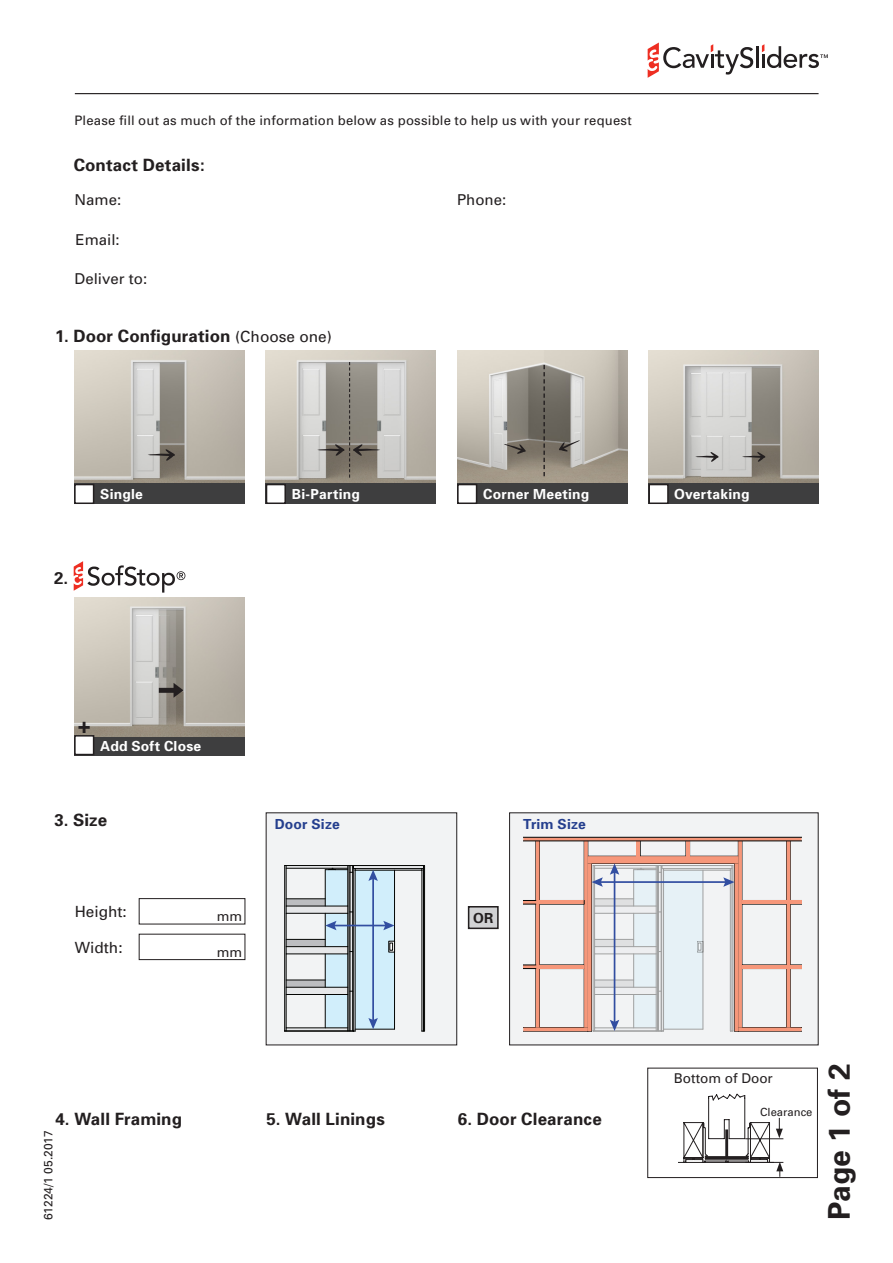
<style>
.page{position:relative;width:893px;height:1263px;background:#fff}
.page>*{position:absolute;margin:0;border:0;box-sizing:border-box;transform-origin:0 0}
.t1{font:700 30px "Univers";color:#231f20}
.t2{font:700 23.1px "Univers";color:#231f20}
.t3{font:700 16.95px "Univers";letter-spacing:.01em;color:#231f20}
.t4{font:15.45px "Univers";color:#231f20}
.t5{font:15px "Univers";color:#231f20}
.t6{font:700 13.8px "Univers";letter-spacing:.02em;color:#fff}
.t7{font:700 13.8px "Univers";letter-spacing:.01em;color:#253f8e}
.t8{font:700 13.8px "Univers";color:#231f20}
.t9{font:13.5px "Univers";color:#231f20}
.t10{font:13.05px "Univers";letter-spacing:.015em;color:#231f20}
.t11{font:12px "Univers";color:#231f20}
.t12{font:11.25px "Univers";color:#231f20}
.s1{font-weight:400;font-size:15.45px}
</style>
<div class="page">
<img style="left:457px;top:351px;width:170px;height:133px">
<img style="left:648px;top:351px;width:171px;height:133px">
<img style="left:266px;top:351px;width:170px;height:133px">
<img style="left:74px;top:351px;width:170px;height:133px">
<div style="left:74px;top:484px;width:170px;height:20px;background:#3e3e3f"></div>
<div style="left:74px;top:736px;width:170px;height:19px;background:#3e3e3f"></div>
<div style="left:266px;top:484px;width:170px;height:20px;background:#3e3e3f"></div>
<div style="left:457px;top:484px;width:170px;height:20px;background:#3e3e3f"></div>
<div style="left:648px;top:484px;width:171px;height:20px;background:#3e3e3f"></div>
<img style="left:74px;top:598px;width:170px;height:139px">
<svg style="left:148px;top:449px;width:27px;height:12px"></svg>
<svg style="left:317px;top:362px;width:63px;height:116px;background:#928e86"></svg>
<svg style="left:559px;top:440px;width:21px;height:12px"></svg>
<svg style="left:503px;top:444px;width:23px;height:10px"></svg>
<svg style="left:543px;top:365px;width:2px;height:111px"></svg>
<svg style="left:695px;top:452px;width:24px;height:10px"></svg>
<svg style="left:742px;top:452px;width:23px;height:10px"></svg>
<hr style="left:756px;top:46px;width:3px;height:22px;background:#231f20">
<svg style="left:648px;top:43px;width:105px;height:35px"></svg>
<svg style="left:762px;top:44px;width:66px;height:24px"></svg>
<svg style="left:74px;top:561px;width:111px;height:32px"></svg>
<hr style="left:75px;top:93px;width:744px;height:1px;background:#231f20">
<div style="left:75px;top:484px;width:19px;height:19px;background:#fff"></div>
<div style="left:74px;top:484px;width:20px;height:20px;border:2px solid #231f20"></div>
<div style="left:266px;top:484px;width:19px;height:19px;background:#fff"></div>
<div style="left:266px;top:484px;width:20px;height:20px;border:2px solid #231f20"></div>
<div style="left:458px;top:484px;width:19px;height:19px;background:#fff"></div>
<div style="left:457px;top:484px;width:20px;height:20px;border:2px solid #231f20"></div>
<div style="left:649px;top:484px;width:19px;height:19px;background:#fff"></div>
<div style="left:648px;top:484px;width:21px;height:20px;border:2px solid #231f20"></div>
<div style="left:75px;top:736px;width:19px;height:18px;background:#fff"></div>
<div style="left:74px;top:735px;width:20px;height:20px;border:2px solid #231f20"></div>
<div style="left:139px;top:898px;width:106px;height:26px;border:1px solid #231f20"></div>
<div style="left:139px;top:934px;width:106px;height:26px;border:1px solid #231f20"></div>
<div style="left:647px;top:1068px;width:171px;height:110px;border:1px solid #231f20"></div>
<div style="left:266px;top:813px;width:191px;height:232px;background:#f2f3f4"></div>
<div style="left:510px;top:813px;width:308px;height:232px;background:#f2f3f4"></div>
<svg style="left:679px;top:1093px;width:104px;height:84px"></svg>
<hr style="left:745px;top:1138px;width:38px;height:1px;background:#231f20">
<hr style="left:745px;top:1162px;width:38px;height:1px;background:#231f20">
<svg style="left:523px;top:837px;width:278px;height:195px"></svg>
<hr style="left:284px;top:865px;width:1px;height:166px;background:#040503">
<svg style="left:285px;top:865px;width:140px;height:167px"></svg>
<div style="left:469px;top:907px;width:29px;height:21px;background:#d1d2d4"></div>
<div style="left:468px;top:906px;width:31px;height:23px;border:2px solid #231f20"></div>
<p class="t10" style="left:74px;top:112px;width:559px">Please fill out as much of the information below as possible to help us with your request</p>
<p class="t3" style="left:74px;top:155px;width:133px">Contact Details:</p>
<p class="t5" style="left:75px;top:191px;width:48px">Name:</p>
<p class="t5" style="left:76px;top:230px;width:46px">Email:</p>
<p class="t5" style="left:75px;top:270px;width:74px">Deliver to:</p>
<p class="t3" style="left:55px;top:325px;width:278px">1. Door Configuration <span class="s1">(Choose one)</span></p>
<p class="t5" style="left:457px;top:191px;width:51px">Phone:</p>
<p class="t3" style="left:54px;top:568px;width:16px">2.</p>
<p class="t6" style="left:100px;top:486px;width:44px">Single</p>
<p class="t6" style="left:292px;top:486px;width:69px">Bi-Parting</p>
<p class="t6" style="left:483px;top:486px;width:108px">Corner Meeting</p>
<p class="t6" style="left:674px;top:486px;width:77px">Overtaking</p>
<p class="t2" style="left:78px;top:710px;width:15px">+</p>
<p class="t6" style="left:100px;top:737px;width:103px">Add Soft Close</p>
<p class="t3" style="left:54px;top:810px;width:54px">3. Size</p>
<p class="t4" style="left:75px;top:902px;width:54px">Height:</p>
<p class="t4" style="left:75px;top:939px;width:49px">Width:</p>
<p class="t9" style="left:217px;top:909px;width:27px">mm</p>
<p class="t9" style="left:217px;top:944px;width:27px">mm</p>
<p class="t7" style="left:275px;top:816px;width:66px">Door Size</p>
<p class="t7" style="left:523px;top:816px;width:64px">Trim Size</p>
<p class="t8" style="left:473px;top:910px;width:22px">OR</p>
<p class="t3" style="left:55px;top:1109px;width:128px">4. Wall Framing</p>
<p class="t3" style="left:266px;top:1109px;width:120px">5. Wall Linings</p>
<p class="t3" style="left:458px;top:1109px;width:145px">6. Door Clearance</p>
<p class="t11" style="left:41px;top:1220px;width:92px;rotate:-90deg">61224/1 05.2017</p>
<p class="t9" style="left:674px;top:1070px;width:100px">Bottom of Door</p>
<p class="t12" style="left:760px;top:1105px;width:54px">Clearance</p>
<p class="t1" style="left:821px;top:1220px;width:158px;rotate:-90deg">Page 1 of 2</p>
</div>
